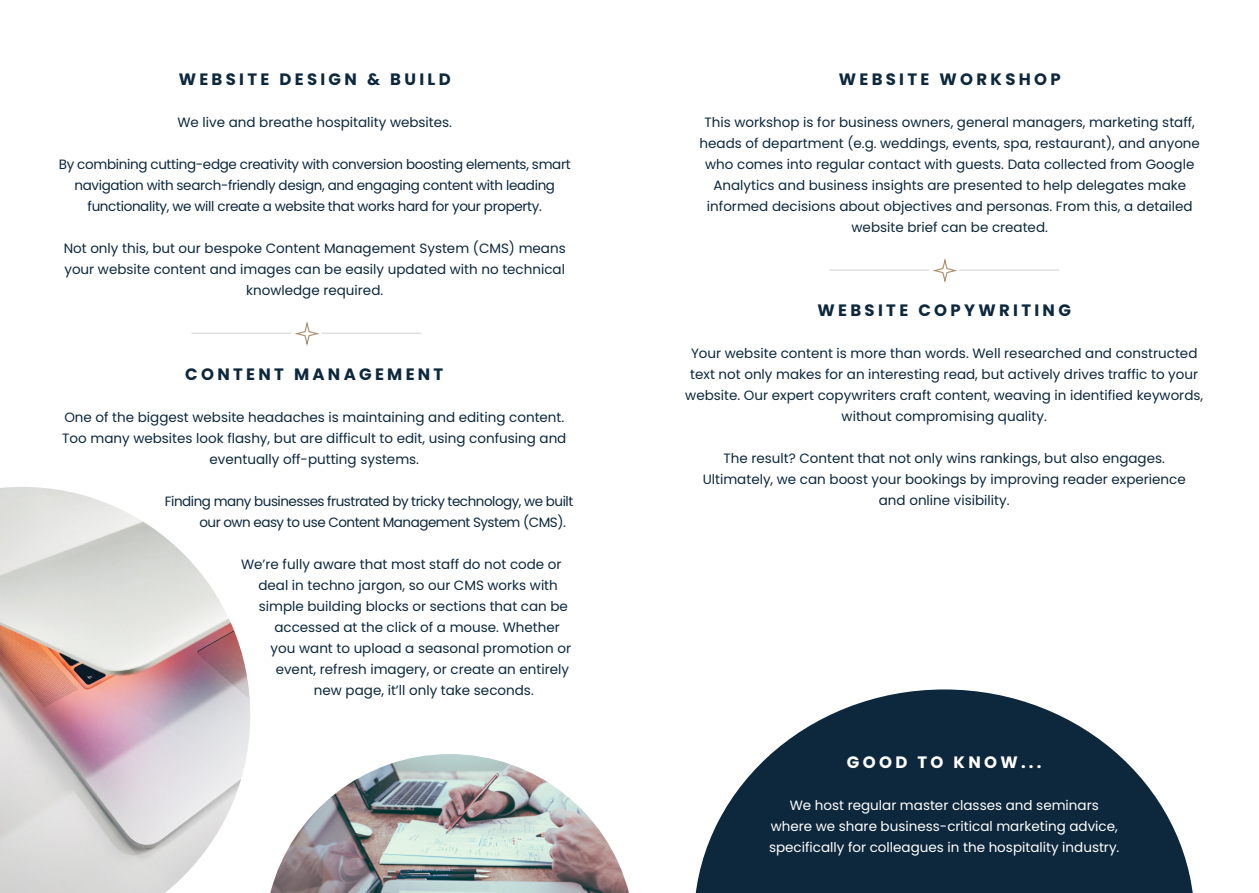
<style>
.page{position:relative;width:1259px;height:893px;background:#fff}
.page>*{position:absolute;margin:0;border:0;box-sizing:border-box;transform-origin:0 0}
.t1{font:700 16.5px "Poppins";letter-spacing:.2em;color:#0d283d}
.t2{font:700 16.5px "Poppins";letter-spacing:.2em;color:#fff}
.t3{font:13.5px/21px "Poppins";color:#0d283d;text-align:center}
.t4{font:13.5px/21px "Poppins";letter-spacing:-.025em;color:#0d283d;text-align:center}
.t5{font:13.5px/21px "Poppins";color:#fff;text-align:center}
.t6{font:13.5px/21px "Poppins";letter-spacing:-.035em;color:#0d283d}
</style>
<div class="page">
<img style="left:0;top:487px;width:250px;height:406px">
<hr style="left:191px;top:333px;width:100px;height:1px;background:#d1d2d4">
<svg style="left:294px;top:322px;width:26px;height:24px"></svg>
<hr style="left:321px;top:333px;width:100px;height:1px;background:#d1d2d4">
<img style="left:270px;top:754px;width:359px;height:139px">
<svg style="left:695px;top:689px;width:498px;height:204px;fill:#0d273c"></svg>
<hr style="left:829px;top:270px;width:100px;height:1px;background:#d1d2d4">
<svg style="left:932px;top:259px;width:28px;height:24px"></svg>
<hr style="left:959px;top:270px;width:100px;height:1px;background:#d1d2d4">
<p class="t1" style="left:179px;top:70px;width:273px">WEBSITE DESIGN &amp; BUILD</p>
<p class="t3" style="left:177px;top:112px;width:276px">We live and breathe hospitality websites.</p>
<p class="t4" style="left:59px;top:154px;width:513px">By combining cutting-edge creativity with conversion boosting elements, smart navigation with search-friendly design, and engaging content with leading functionality, we will create a website that works hard for your property.</p>
<p class="t3" style="left:64px;top:238px;width:503px">Not only this, but our bespoke Content Management System (CMS) means your website content and images can be easily updated with no technical knowledge required.</p>
<p class="t1" style="left:185px;top:365px;width:259px">CONTENT MANAGEMENT</p>
<p class="t3" style="left:62px;top:407px;width:506px">One of the biggest website headaches is maintaining and editing content.<br>Too many websites look flashy, but are difficult to edit, using confusing and eventually off-putting systems.</p>
<p class="t6" style="left:199px;top:491px;width:375px;text-indent:-35px">Finding many businesses frustrated by tricky technology, we built our own easy to use Content Management System (CMS).</p>
<p class="t3" style="left:241px;top:554px;width:322px">We’re fully aware that most staff do not code or</p>
<p class="t3" style="left:258px;top:575px;width:301px">deal in techno jargon, so our CMS works with</p>
<p class="t3" style="left:259px;top:596px;width:311px">simple building blocks or sections that can be</p>
<p class="t3" style="left:274px;top:617px;width:287px">accessed at the click of a mouse. Whether</p>
<p class="t3" style="left:271px;top:638px;width:302px">you want to upload a seasonal promotion or</p>
<p class="t3" style="left:276px;top:659px;width:295px">event, refresh imagery, or create an entirely</p>
<p class="t3" style="left:314px;top:680px;width:221px">new page, it’ll only take seconds.</p>
<p class="t1" style="left:839px;top:70px;width:223px">WEBSITE WORKSHOP</p>
<p class="t3" style="left:699px;top:112px;width:502px">This workshop is for business owners, general managers, marketing staff, heads of department (e.g. weddings, events, spa, restaurant), and anyone who comes into regular contact with guests. Data collected from Google Analytics and business insights are presented to help delegates make informed decisions about objectives and personas. From this, a detailed website brief can be created.</p>
<p class="t1" style="left:817px;top:301px;width:255px">WEBSITE COPYWRITING</p>
<p class="t3" style="left:685px;top:343px;width:519px">Your website content is more than words. Well researched and constructed text not only makes for an interesting read, but actively drives traffic to your website. Our expert copywriters craft content, weaving in identified keywords, without compromising quality.</p>
<p class="t3" style="left:723px;top:448px;width:443px">The result? Content that not only wins rankings, but also engages.</p>
<p class="t3" style="left:702px;top:469px;width:484px">Ultimately, we can boost your bookings by improving reader experience</p>
<p class="t3" style="left:879px;top:490px;width:132px">and online visibility.</p>
<p class="t2" style="left:847px;top:752px;width:196px">GOOD TO KNOW...</p>
<p class="t5" style="left:769px;top:795px;width:352px">We host regular master classes and seminars where we share business-critical marketing advice, specifically for colleagues in the hospitality industry.</p>
</div>
